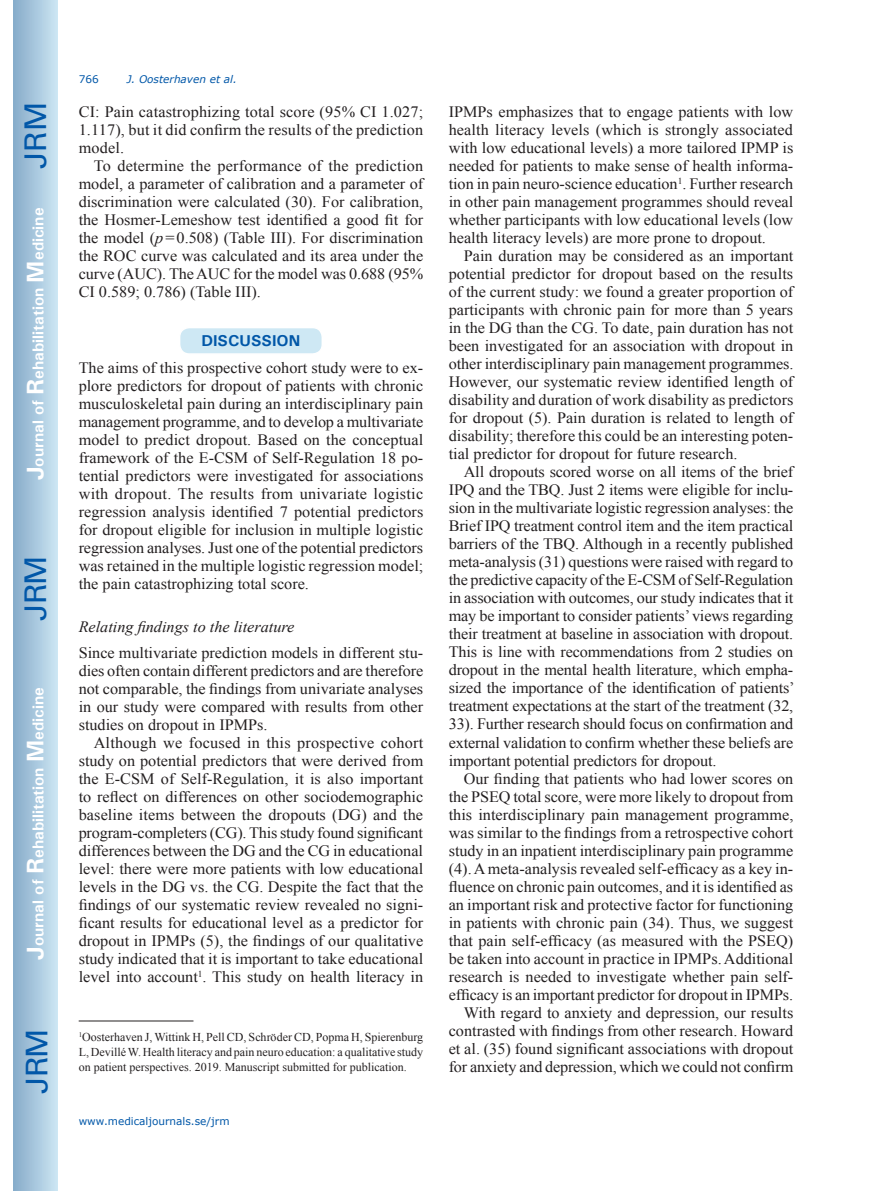
<style>
.page{position:relative;width:872px;height:1191px;background:#fff}
.page>*{position:absolute;margin:0;border:0;box-sizing:border-box;transform-origin:0 0}
.t1{font:30px "Univers";letter-spacing:-.03em;color:#0157a8}
.t2{font:15.75px/18px "Times New Roman";color:#231f20;text-align:justify}
.t3{font:700 15.75px "Univers";color:#fff}
.t4{font:italic 15.75px "Times New Roman";color:#231f20}
.t5{font:700 15.75px "Univers";color:#0157a8}
.t6{font:12px/15px "Times New Roman";color:#231f20;text-align:justify}
.t7{font:10.5px "Verdana";color:#0157a8}
.t8{font:italic 10.5px "Verdana";color:#0157a8}
.s1{font-size:24px}
.s2{font-style:italic}
</style>
<div class="page">
<div style="left:14px;top:0;width:43px;height:1191px;background:linear-gradient(to right,#88acca,#cbe5f2)"></div>
<div style="left:180px;top:327px;width:142px;height:27px;background:#cee8f4;border-radius:10px"></div>
<div style="left:179px;top:327px;width:144px;height:28px;border:2px solid #fff;border-radius:10px"></div>
<hr style="left:79px;top:1020px;width:114px;height:1px;background:#231f20">
<h1 class="t1" style="left:18px;top:169px;width:68px;rotate:-90deg">JRM</h1>
<p class="t3" style="left:28px;top:480px;width:274px;rotate:-90deg"><span class="s1">J</span>ournal of <span class="s1">R</span>ehabilitation <span class="s1">M</span>edicine</p>
<h1 class="t1" style="left:18px;top:620px;width:67px;rotate:-90deg">JRM</h1>
<p class="t3" style="left:28px;top:959px;width:274px;rotate:-90deg"><span class="s1">J</span>ournal of <span class="s1">R</span>ehabilitation <span class="s1">M</span>edicine</p>
<h1 class="t1" style="left:19px;top:1093px;width:67px;rotate:-90deg">JRM</h1>
<p class="t7" style="left:79px;top:72px;width:22px">766</p>
<p class="t8" style="left:127px;top:72px;width:112px">J. Oosterhaven et al.</p>
<p class="t2" style="left:79px;top:103px;width:346px">CI: Pain catastrophizing total score (95% CI 1.027; 1.117), but it did confirm the results of the prediction model.</p>
<p class="t2" style="left:79px;top:157px;width:346px;text-indent:15px">To determine the performance of the prediction model, a parameter of calibration and a parameter of discrimination were calculated (30). For calibration, the Hosmer-Lemeshow test identified a good fit for the model (<span class="s2">p</span>=0.508) (Table III). For discrimination the ROC curve was calculated and its area under the curve (AUC). The AUC for the model was 0.688 (95% CI 0.589; 0.786) (Table III).</p>
<p class="t5" style="left:201px;top:331px;width:100px">DISCUSSION</p>
<p class="t2" style="left:79px;top:359px;width:346px">The aims of this prospective cohort study were to ex&shy;plore predictors for dropout of patients with chronic musculoskeletal pain during an interdisciplinary pain management programme, and to develop a multivariate model to predict dropout. Based on the conceptual framework of the E-CSM of Self-Regulation 18 po&shy;tential predictors were investigated for associations with dropout. The results from univariate logistic regression analysis identified 7 potential predictors for dropout eligible for inclusion in multiple logistic regression analyses. Just one of the potential predictors was retained in the multiple logistic regression model; the pain catastrophizing total score.</p>
<p class="t4" style="left:79px;top:616px;width:217px">Relating findings to the literature</p>
<p class="t2" style="left:79px;top:643px;width:346px">Since multivariate prediction models in different stu&shy;dies often contain different predictors and are therefore not comparable, the findings from univariate analyses in our study were compared with results from other studies on dropout in IPMPs.</p>
<p class="t2" style="left:79px;top:733px;width:346px;text-indent:15px">Although we focused in this prospective cohort study on potential predictors that were derived from the E-CSM of Self-Regulation, it is also important to reflect on differences on other sociodemographic baseline items between the dropouts (DG) and the program-completers (CG). This study found significant differences between the DG and the CG in educational level: there were more patients with low educational levels in the DG vs. the CG. Despite the fact that the findings of our systematic review revealed no signi&shy;ficant results for educational level as a predictor for dropout in IPMPs (5), the findings of our qualitative study indicated that it is important to take educational level into account<sup>1</sup>. This study on health literacy in</p>
<p class="t6" style="left:79px;top:1029px;width:346px"><sup>1</sup>Oosterhaven J, Wittink H, Pell CD, Schröder CD, Popma H, Spierenburg L, Devillé W. Health literacy and pain neuro education: a qualitative study on patient perspectives. 2019. Manuscript submitted for publication.</p>
<p class="t7" style="left:79px;top:1114px;width:152px">www.medicaljournals.se/jrm</p>
<p class="t2" style="left:449px;top:103px;width:346px">IPMPs emphasizes that to engage patients with low health literacy levels (which is strongly associated with low educational levels) a more tailored IPMP is needed for patients to make sense of health informa&shy;tion in pain neuro-science education<sup>1</sup>. Further research in other pain management programmes should reveal whether participants with low educational levels (low health literacy levels) are more prone to dropout.</p>
<p class="t2" style="left:449px;top:247px;width:346px;text-indent:15px">Pain duration may be considered as an important potential predictor for dropout based on the results of the current study: we found a greater proportion of participants with chronic pain for more than 5 years in the DG than the CG. To date, pain duration has not been investigated for an association with dropout in other interdisciplinary pain management programmes.<br>However, our systematic review identified length of disability and duration of work disability as predictors for dropout (5). Pain duration is related to length of disability; therefore this could be an interesting poten&shy;tial predictor for dropout for future research.</p>
<p class="t2" style="left:449px;top:463px;width:347px;text-indent:15px">All dropouts scored worse on all items of the brief IPQ and the TBQ. Just 2 items were eligible for inclu&shy;sion in the multivariate logistic regression analyses: the Brief IPQ treatment control item and the item practical barriers of the TBQ. Although in a recently published meta-analysis (31) questions were raised with regard to the predictive capacity of the E-CSM of Self-Regulation in association with outcomes, our study indicates that it may be important to consider patients’ views regarding their treatment at baseline in association with dropout.<br>This is line with recommendations from 2 studies on dropout in the mental health literature, which empha&shy;sized the importance of the identification of patients’ treatment expectations at the start of the treatment (32, 33). Further research should focus on confirmation and external validation to confirm whether these beliefs are important potential predictors for dropout.</p>
<p class="t2" style="left:449px;top:769px;width:346px;text-align:right">Our finding that patients who had lower scores on the PSEQ total score, were more likely to dropout from this interdisciplinary pain management programme, was similar to the findings from a retrospective cohort study in an inpatient interdisciplinary pain programme (4). A meta-analysis revealed self-efficacy as a key in&shy;fluence on chronic pain outcomes, and it is identified as an important risk and protective factor for functioning in patients with chronic pain (34). Thus, we suggest that pain self-efficacy (as measured with the PSEQ) be taken into account in practice in IPMPs. Additional research is needed to investigate whether pain self&shy;efficacy is an important predictor for dropout in IPMPs.<br>With regard to anxiety and depression, our results contrasted with findings from other research. Howard et al. (35) found significant associations with dropout for anxiety and depression, which we could not confirm</p>
</div>
